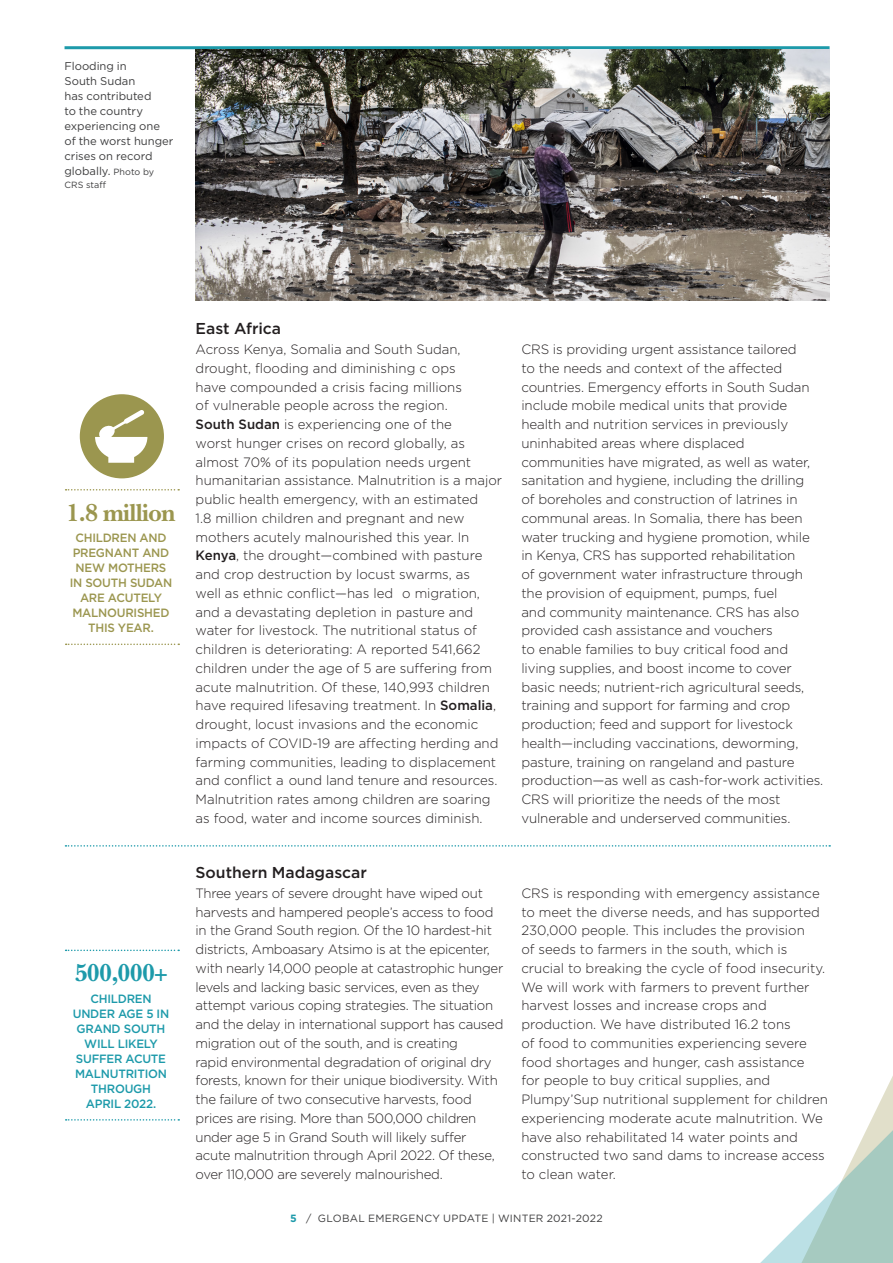
<style>
.page{position:relative;width:893px;height:1263px;background:#fff}
.page>*{position:absolute;margin:0;border:0;box-sizing:border-box;transform-origin:0 0}
.Main_head_baskervill{font:700 25.5px "New Baskerville Std";letter-spacing:-.03em;color:#9b964f}
.Main_head_baskervill-2{font:700 25.5px "New Baskerville Std";letter-spacing:-.03em;color:#1d9aaa}
.t1{font:500 15.75px "Gotham";color:#231f20}
.Body_copy{font:300 13.5px/18.8px "Gotham";letter-spacing:-.01em;color:#231f20}
.Body_1{font:500 12px/15px "Gotham";letter-spacing:-.02em;color:#1d9aaa;text-align:center}
.Body_1-2{font:500 12px/15px "Gotham";letter-spacing:-.02em;color:#9b964f;text-align:center}
.Photo_caption{font:11.25px/15px "Gotham";color:#3e3e3f}
.t2{font:10.5px "Gotham";letter-spacing:.02em;color:#3e3e3f}
.Photo_caption-2{font:9px "Gotham";color:#3e3e3f}
.s1{font-size:9px}
.s2{font-weight:500}
.s3{font-weight:700;color:#1d9aaa}
</style>
<div class="page">
<svg style="left:760px;top:1076px;width:133px;height:187px"></svg>
<hr style="left:65px;top:46px;width:765px;height:3px;background:#1d9aaa">
<svg style="left:66px;top:489px;width:113px;height:1px"></svg>
<svg style="left:66px;top:949px;width:113px;height:2px"></svg>
<svg style="left:66px;top:643px;width:113px;height:2px"></svg>
<svg style="left:66px;top:1119px;width:113px;height:1px"></svg>
<img style="left:196px;top:49px;width:634px;height:251px">
<svg style="left:65px;top:845px;width:765px;height:2px"></svg>
<div style="left:80px;top:394px;width:84px;height:84px;background:#9b964f;border-radius:50%"></div>
<svg style="left:95px;top:410px;width:52px;height:53px"></svg>
<p class="Photo_caption" style="left:65px;top:58px;width:110px">Flooding in<br>South Sudan<br>has contributed<br>to the country experiencing one of the worst hunger crises on record globally. <span class="s1">Photo by</span></p>
<p class="Photo_caption-2" style="left:65px;top:179px;width:43px">CRS staff</p>
<p class="Main_head_baskervill" style="left:67px;top:497px;width:110px">1.8 million</p>
<p class="Body_1-2" style="left:70px;top:530px;width:104px">CHILDREN AND<br>PREGNANT AND<br>NEW MOTHERS<br>IN SOUTH SUDAN<br>ARE ACUTELY<br>MALNOURISHED<br>THIS YEAR.</p>
<p class="Main_head_baskervill-2" style="left:75px;top:958px;width:94px">500,000+</p>
<p class="Body_1" style="left:73px;top:991px;width:98px">CHILDREN<br>UNDER AGE 5 IN<br>GRAND SOUTH<br>WILL LIKELY<br>SUFFER ACUTE<br>MALNUTRITION<br>THROUGH<br>APRIL 2022.</p>
<h2 class="t1" style="left:196px;top:318px;width:87px">East Africa</h2>
<p class="Body_copy" style="left:196px;top:339px;width:308px">Across Kenya, Somalia and South Sudan, drought, flooding and diminishing c ops<br>have compounded a crisis facing millions<br>of vulnerable people across the region.<br><span class="s2">South Sudan</span> is experiencing one of the<br>worst hunger crises on record globally, as almost 70% of its population needs urgent humanitarian assistance. Malnutrition is a major public health emergency, with an estimated<br>1.8 million children and pregnant and new mothers acutely malnourished this year. In <span class="s2">Kenya</span>, the drought—combined with pasture and crop destruction by locust swarms, as<br>well as ethnic conflict—has led o migration, and a devastating depletion in pasture and water for livestock. The nutritional status of children is deteriorating: A reported 541,662 children under the age of 5 are suffering from acute malnutrition. Of these, 140,993 children have required lifesaving treatment. In <span class="s2">Somalia</span>, drought, locust invasions and the economic impacts of COVID‑19 are affecting herding and farming communities, leading to displacement and conflict a ound land tenure and resources.<br>Malnutrition rates among children are soaring as food, water and income sources diminish.</p>
<p class="Body_copy" style="left:521px;top:339px;width:303px">CRS is providing urgent assistance tailored<br>to the needs and context of the affected countries. Emergency efforts in South Sudan include mobile medical units that provide health and nutrition services in previously uninhabited areas where displaced communities have migrated, as well as water, sanitation and hygiene, including the drilling<br>of boreholes and construction of latrines in communal areas. In Somalia, there has been water trucking and hygiene promotion, while in Kenya, CRS has supported rehabilitation<br>of government water infrastructure through the provision of equipment, pumps, fuel<br>and community maintenance. CRS has also provided cash assistance and vouchers<br>to enable families to buy critical food and living supplies, and boost income to cover basic needs; nutrient‑rich agricultural seeds, training and support for farming and crop production; feed and support for livestock health—including vaccinations, deworming, pasture, training on rangeland and pasture production—as well as cash‑for‑work activities.<br>CRS will prioritize the needs of the most vulnerable and underserved communities.</p>
<h2 class="t1" style="left:196px;top:862px;width:173px">Southern Madagascar</h2>
<p class="Body_copy" style="left:196px;top:883px;width:309px">Three years of severe drought have wiped out harvests and hampered people’s access to food in the Grand South region. Of the 10 hardest‑hit districts, Amboasary Atsimo is at the epicenter, with nearly 14,000 people at catastrophic hunger levels and lacking basic services, even as they attempt various coping strategies. The situation and the delay in international support has caused migration out of the south, and is creating<br>rapid environmental degradation of original dry forests, known for their unique biodiversity. With the failure of two consecutive harvests, food prices are rising. More than 500,000 children under age 5 in Grand South will likely suffer acute malnutrition through April 2022. Of these, over 110,000 are severely malnourished.</p>
<p class="Body_copy" style="left:521px;top:883px;width:308px">CRS is responding with emergency assistance to meet the diverse needs, and has supported 230,000 people. This includes the provision<br>of seeds to farmers in the south, which is crucial to breaking the cycle of food insecurity.<br>We will work with farmers to prevent further harvest losses and increase crops and production. We have distributed 16.2 tons<br>of food to communities experiencing severe food shortages and hunger, cash assistance<br>for people to buy critical supplies, and Plumpy’Sup nutritional supplement for children experiencing moderate acute malnutrition. We have also rehabilitated 14 water points and constructed two sand dams to increase access to clean water.</p>
<p class="t2" style="left:290px;top:1212px;width:314px"><span class="s3">5</span> / GLOBAL EMERGENCY UPDATE | WINTER 2021-2022</p>
</div>
